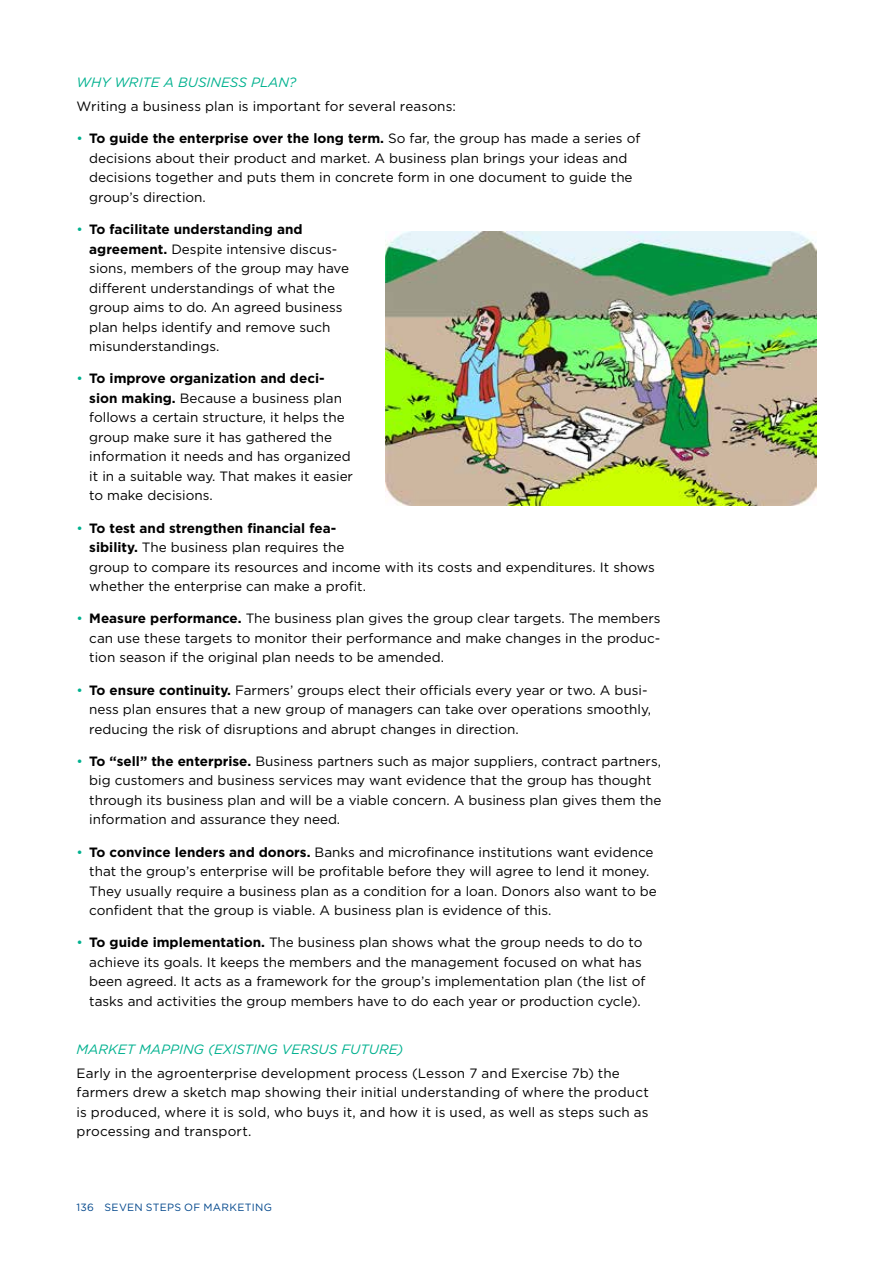
<style>
.page{position:relative;width:893px;height:1263px;background:#fff}
.page>*{position:absolute;margin:0;border:0;box-sizing:border-box;transform-origin:0 0}
.t1{font:13.5px/19.5px "Gotham";color:#000}
.t2{font:italic 13.5px "Gotham";color:#00b18f}
.t3{font:10.5px "Gotham";letter-spacing:.025em;color:#00468b}
.s1{color:#00b18f}
.s2{font-weight:700}
</style>
<div class="page">
<img style="left:385px;top:231px;width:431px;height:274px">
<p class="t2" style="left:77px;top:74px;width:221px">WHY WRITE A BUSINESS PLAN?</p>
<p class="t1" style="left:77px;top:96px;width:381px">Writing a business plan is important for several reasons:</p>
<p class="t1" style="left:89px;top:129px;width:553px;text-indent:-13px"><span class="s1">•</span> <span class="s2">To guide the enterprise over the long term.</span> So far, the group has made a series of decisions about their product and market. A business plan brings your ideas and decisions together and puts them in concrete form in one document to guide the group’s direction.</p>
<p class="t1" style="left:89px;top:219px;width:261px;text-indent:-13px"><span class="s1">•</span> <span class="s2">To facilitate understanding and agreement.</span> Despite intensive discus&shy;sions, members of the group may have different understandings of what the group aims to do. An agreed business plan helps identify and remove such misunderstandings.</p>
<p class="t1" style="left:89px;top:368px;width:265px;text-indent:-13px"><span class="s1">•</span> <span class="s2">To improve organization and deci&shy;sion making.</span> Because a business plan follows a certain structure, it helps the group make sure it has gathered the information it needs and has organized it in a suitable way. That makes it easier to make decisions.</p>
<p class="t1" style="left:89px;top:518px;width:567px;text-indent:-13px"><span class="s1">•</span> <span class="s2">To test and strengthen financial fea-<br>sibility.</span> The business plan requires the<br>group to compare its resources and income with its costs and expenditures. It shows whether the enterprise can make a profit.</p>
<p class="t1" style="left:89px;top:608px;width:573px;text-align:justify;text-indent:-13px"><span class="s1">•</span> <span class="s2">Measure performance.</span> The business plan gives the group clear targets. The members can use these targets to monitor their performance and make changes in the produc&shy;tion season if the original plan needs to be amended.</p>
<p class="t1" style="left:89px;top:680px;width:563px;text-indent:-13px"><span class="s1">•</span> <span class="s2">To ensure continuity.</span> Farmers’ groups elect their officials every year or two. A busi&shy;ness plan ensures that a new group of managers can take over operations smoothly, reducing the risk of disruptions and abrupt changes in direction.</p>
<p class="t1" style="left:89px;top:751px;width:574px;text-indent:-13px"><span class="s1">•</span> <span class="s2">To “sell” the enterprise.</span> Business partners such as major suppliers, contract partners, big customers and business services may want evidence that the group has thought through its business plan and will be a viable concern. A business plan gives them the information and assurance they need.</p>
<p class="t1" style="left:89px;top:842px;width:569px;text-indent:-13px"><span class="s1">•</span> <span class="s2">To convince lenders and donors.</span> Banks and microfinance institutions want evidence that the group’s enterprise will be profitable before they will agree to lend it money.<br>They usually require a business plan as a condition for a loan. Donors also want to be confident that the group is viable. A business plan is evidence of this.</p>
<p class="t1" style="left:89px;top:932px;width:558px;text-indent:-13px"><span class="s1">•</span> <span class="s2">To guide implementation.</span> The business plan shows what the group needs to do to achieve its goals. It keeps the members and the management focused on what has been agreed. It acts as a framework for the group’s implementation plan (the list of tasks and activities the group members have to do each year or production cycle).</p>
<p class="t2" style="left:77px;top:1040px;width:328px">MARKET MAPPING (EXISTING VERSUS FUTURE)</p>
<p class="t1" style="left:77px;top:1063px;width:574px">Early in the agroenterprise development process (Lesson 7 and Exercise 7b) the farmers drew a sketch map showing their initial understanding of where the product is produced, where it is sold, who buys it, and how it is used, as well as steps such as processing and transport.</p>
<p class="t3" style="left:77px;top:1200px;width:197px">136 SEVEN STEPS OF MARKETI NG</p>
</div>
